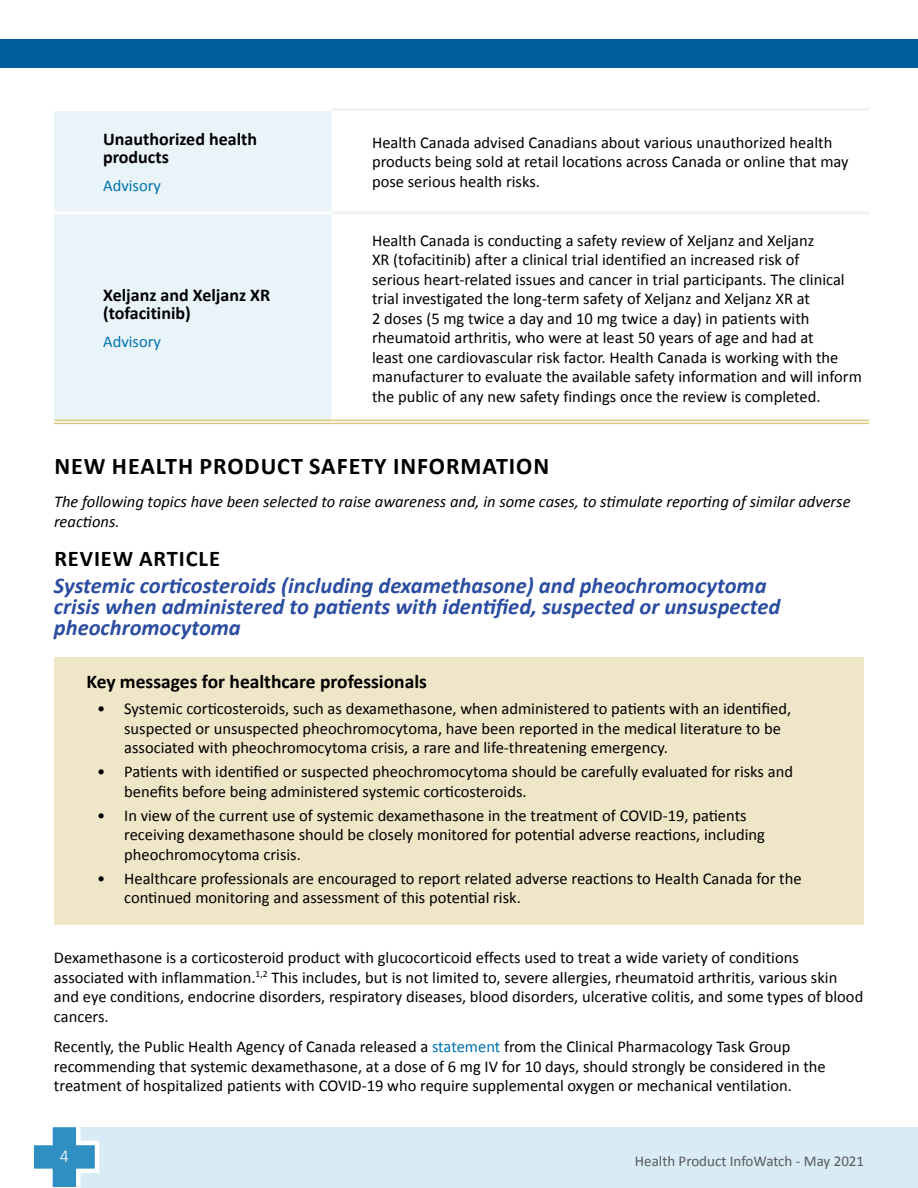
<style>
.page{position:relative;width:918px;height:1188px;background:#fff}
.page>*{position:absolute;margin:0;border:0;box-sizing:border-box;transform-origin:0 0}
.t1{font:700 24px "Calibri";letter-spacing:.04em;color:#000}
.t2{font:italic 700 22.5px/21px "Calibri";color:#2b4da1}
.t3{font:700 22.5px "Calibri";letter-spacing:.04em;color:#000}
.t4{font:700 19.5px "Calibri";color:#000}
.t5{font:700 18px/18px "Calibri";color:#000}
.t6{font:300 18px "Calibri";color:#fff}
.t7{font:16.5px/19.5px "Calibri";color:#000}
.t8{font:italic 16.5px/19.5px "Calibri";color:#000}
.t9{font:16.5px "Calibri";color:#0073ae}
.t10{font:15px "Calibri";color:#58595b}
.s1{color:#0073ae}
</style>
<div class="page">
<div style="left:64px;top:1127px;width:854px;height:61px;background:#d9ebf4"></div>
<svg style="left:33px;top:1127px;width:66px;height:61px"></svg>
<div style="left:0;top:39px;width:918px;height:29px;background:#005f9c"></div>
<div style="left:54px;top:111px;width:278px;height:309px;background:#e9f4f9"></div>
<svg style="left:54px;top:421px;width:278px;height:2px"></svg>
<svg style="left:332px;top:421px;width:537px;height:2px"></svg>
<hr style="left:54px;top:212px;width:278px;height:3px;background:#fff">
<hr style="left:332px;top:108px;width:537px;height:3px;background:#f2f2f2">
<hr style="left:332px;top:212px;width:537px;height:3px;background:#f2f2f2">
<hr style="left:54px;top:420px;width:278px;height:1px;background:#ddc882">
<hr style="left:54px;top:423px;width:278px;height:1px;background:#ddc882">
<hr style="left:332px;top:420px;width:537px;height:1px;background:#ddc882">
<hr style="left:332px;top:423px;width:537px;height:1px;background:#ddc882">
<div style="left:54px;top:657px;width:810px;height:267px;background:#efe5c7"></div>
<p class="t5" style="left:103px;top:130px;width:155px">Unauthorized health products</p>
<p class="t9" style="left:103px;top:175px;width:59px">Advisory</p>
<p class="t5" style="left:103px;top:286px;width:169px">Xeljanz and Xeljanz XR (tofacitinib)</p>
<p class="t9" style="left:103px;top:332px;width:59px">Advisory</p>
<p class="t7" style="left:372px;top:133px;width:478px">Health Canada advised Canadians about various unauthorized health products being sold at retail locations across Canada or online that may pose serious health risks.</p>
<p class="t7" style="left:372px;top:230px;width:491px">Health Canada is conducting a safety review of Xeljanz and Xeljanz<br>XR (tofacitinib) after a clinical trial identified an increased risk of<br>serious heart-related issues and cancer in trial participants. The clinical trial investigated the long-term safety of Xeljanz and Xeljanz XR at<br>2 doses (5 mg twice a day and 10 mg twice a day) in patients with rheumatoid arthritis, who were at least 50 years of age and had at<br>least one cardiovascular risk factor. Health Canada is working with the manufacturer to evaluate the available safety information and will inform the public of any new safety findings once the review is completed.</p>
<h1 class="t1" style="left:54px;top:451px;width:496px">NEW HEALTH PRODUCT SAFETY INFORMATION</h1>
<p class="t8" style="left:54px;top:491px;width:798px">The following topics have been selected to raise awareness and, in some cases, to stimulate reporting of similar adverse reactions.</p>
<h2 class="t3" style="left:54px;top:544px;width:167px">REVIEW ARTICLE</h2>
<h2 class="t2" style="left:54px;top:576px;width:728px">Systemic corticosteroids (including dexamethasone) and pheochromocytoma crisis when administered to patients with identified, suspected or unsuspected pheochromocytoma</h2>
<p class="t4" style="left:86px;top:669px;width:342px">Key messages for healthcare professionals</p>
<p class="t7" style="left:124px;top:699px;width:669px;text-indent:-27px">• Systemic corticosteroids, such as dexamethasone, when administered to patients with an identified, suspected or unsuspected pheochromocytoma, have been reported in the medical literature to be associated with pheochromocytoma crisis, a rare and life-threatening emergency.</p>
<p class="t7" style="left:124px;top:762px;width:670px;text-indent:-27px">• Patients with identified or suspected pheochromocytoma should be carefully evaluated for risks and benefits before being administered systemic corticosteroids.</p>
<p class="t7" style="left:124px;top:805px;width:642px;text-indent:-27px">• In view of the current use of systemic dexamethasone in the treatment of COVID-19, patients receiving dexamethasone should be closely monitored for potential adverse reactions, including pheochromocytoma crisis.</p>
<p class="t7" style="left:124px;top:868px;width:679px;text-indent:-27px">• Healthcare professionals are encouraged to report related adverse reactions to Health Canada for the continued monitoring and assessment of this potential risk.</p>
<p class="t7" style="left:54px;top:948px;width:811px">Dexamethasone is a corticosteroid product with glucocorticoid effects used to treat a wide variety of conditions associated with inflammation.<sup>1,2</sup> This includes, but is not limited to, severe allergies, rheumatoid arthritis, various skin and eye conditions, endocrine disorders, respiratory diseases, blood disorders, ulcerative colitis, and some types of blood cancers.</p>
<p class="t7" style="left:54px;top:1037px;width:773px">Recently, the Public Health Agency of Canada released a <span class="s1">statement</span> from the Clinical Pharmacology Task Group recommending that systemic dexamethasone, at a dose of 6 mg IV for 10 days, should strongly be considered in the treatment of hospitalized patients with COVID-19 who require supplemental oxygen or mechanical ventilation.</p>
<p class="t6" style="left:60px;top:1145px;width:11px">4</p>
<p class="t10" style="left:635px;top:1151px;width:231px">Health Product InfoWatch - May 2021</p>
</div>
